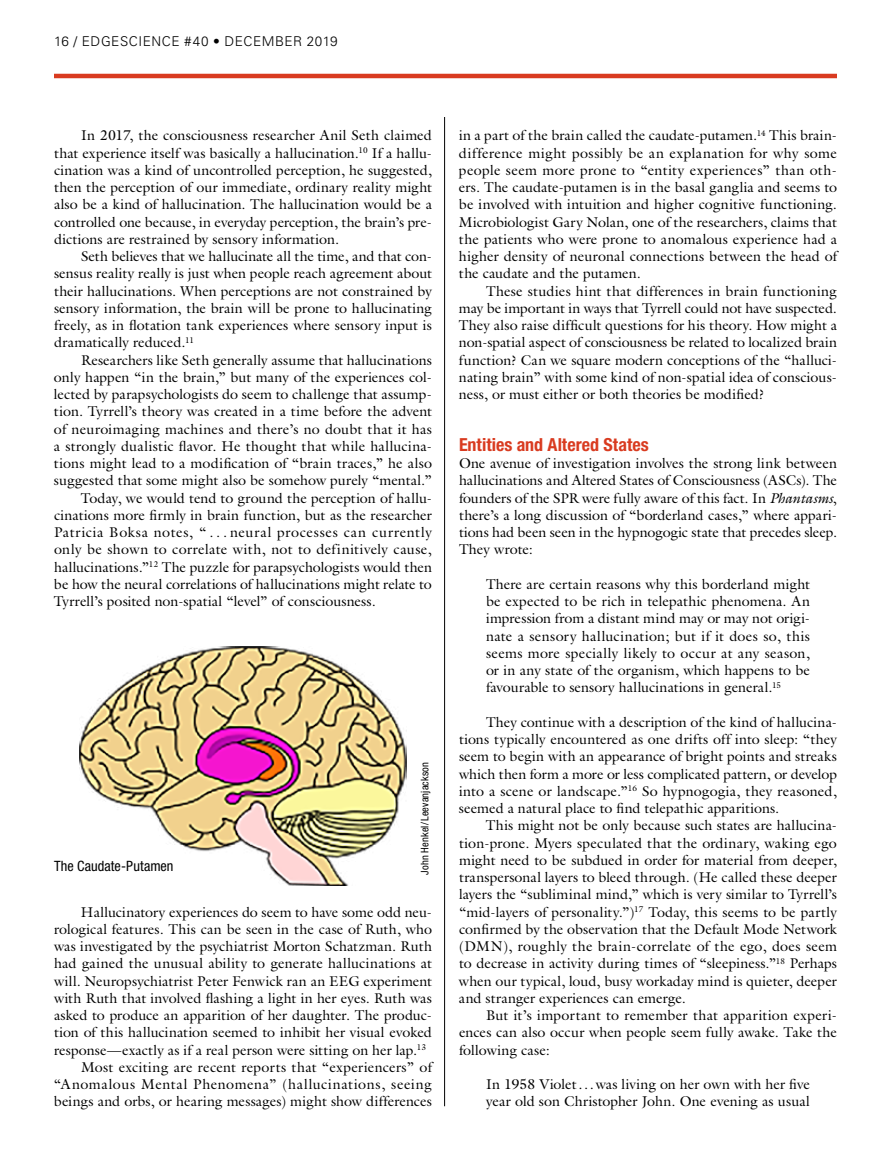
<style>
.page{position:relative;width:891px;height:1161px;background:#fff}
.page>*{position:absolute;margin:0;border:0;box-sizing:border-box;transform-origin:0 0}
.t1{font:700 condensed 18px "Helvetica Neue";color:#d93b20}
.t2{font:14.25px/17.2px "Galliard";letter-spacing:.005em;color:#000;text-align:justify}
.t3{font:14.25px "Galliard";letter-spacing:.045em;color:#000}
.t4{font:14.25px "Galliard";letter-spacing:.035em;color:#000}
.t5{font:condensed 14.25px "Helvetica Neue";color:#000}
.t6{font:300 13.5px "Univers";letter-spacing:.04em;color:#000}
.t7{font:condensed 10.5px "Helvetica Neue";letter-spacing:.01em;color:#000}
.s1{font-style:italic}
</style>
<div class="page">
<hr style="left:444px;top:117px;width:1px;height:989px;background:#000">
<hr style="left:54px;top:74px;width:783px;height:4px;background:#d93b20">
<img style="left:80px;top:646px;width:326px;height:239px">
<p class="t6" style="left:54px;top:33px;width:285px">16 / EDGESCIENCE #40 • DECEMBER 2019</p>
<p class="t2" style="left:54px;top:127px;width:380px;text-indent:27px">In 2017, the consciousness researcher Anil Seth claimed that experience itself was basically a hallucination.<sup>10</sup> If a hallu&shy;cination was a kind of uncontrolled perception, he suggested, then the perception of our immediate, ordinary reality might also be a kind of hallucination. The hallucination would be a controlled one because, in everyday perception, the brain’s pre&shy;dictions are restrained by sensory information.</p>
<p class="t2" style="left:54px;top:247px;width:380px;text-indent:27px">Seth believes that we hallucinate all the time, and that con&shy;sensus reality really is just when people reach agreement about their hallucinations. When perceptions are not constrained by sensory information, the brain will be prone to hallucinating freely, as in flotation tank experiences where sensory input is dramatically reduced.<sup>11</sup></p>
<p class="t2" style="left:81px;top:351px;width:353px">Researchers like Seth generally assume that hallucinations</p>
<p class="t2" style="left:54px;top:368px;width:379px">only happen “in the brain,” but many of the experiences col-</p>
<p class="t2" style="left:54px;top:385px;width:379px">lected by parapsychologists do seem to challenge that assump-</p>
<p class="t2" style="left:54px;top:403px;width:380px">tion. Tyrrell’s theory was created in a time before the advent</p>
<p class="t2" style="left:54px;top:420px;width:380px">of neuroimaging machines and there’s no doubt that it has</p>
<p class="t2" style="left:54px;top:437px;width:379px">a strongly dualistic flavor. He thought that while hallucina-</p>
<p class="t2" style="left:54px;top:454px;width:380px">tions might lead to a modification of “brain traces,” he also</p>
<p class="t2" style="left:54px;top:472px;width:379px">suggested that some might also be somehow purely “mental.”</p>
<p class="t2" style="left:81px;top:489px;width:353px">Today, we would tend to ground the perception of hallu-</p>
<p class="t2" style="left:54px;top:506px;width:379px">cinations more firmly in brain function, but as the researcher</p>
<p class="t3" style="left:54px;top:523px;width:379px">Patricia Boksa notes, “ . . . neural processes can currently</p>
<p class="t2" style="left:54px;top:541px;width:379px">only be shown to correlate with, not to definitively cause,</p>
<p class="t2" style="left:54px;top:558px;width:379px">hallucinations.”<sup>12</sup> The puzzle for parapsychologists would then</p>
<p class="t2" style="left:54px;top:575px;width:379px">be how the neural correlations of hallucinations might relate to</p>
<p class="t2" style="left:54px;top:592px;width:323px">Tyrrell’s posited non-spatial “level” of consciousness.</p>
<p class="t5" style="left:54px;top:857px;width:121px">The Caudate-Putamen</p>
<p class="t7" style="left:419px;top:875px;width:114px;rotate:-90deg">John Henkel/Leevanjackson</p>
<p class="t2" style="left:81px;top:903px;width:353px">Hallucinatory experiences do seem to have some odd neu-</p>
<p class="t2" style="left:54px;top:920px;width:379px">rological features. This can be seen in the case of Ruth, who</p>
<p class="t2" style="left:54px;top:937px;width:380px">was investigated by the psychiatrist Morton Schatzman. Ruth</p>
<p class="t2" style="left:54px;top:955px;width:379px">had gained the unusual ability to generate hallucinations at</p>
<p class="t2" style="left:54px;top:972px;width:380px">will. Neuropsychiatrist Peter Fenwick ran an EEG experiment</p>
<p class="t2" style="left:54px;top:989px;width:379px">with Ruth that involved flashing a light in her eyes. Ruth was</p>
<p class="t2" style="left:54px;top:1006px;width:379px">asked to produce an apparition of her daughter. The produc-</p>
<p class="t2" style="left:54px;top:1024px;width:379px">tion of this hallucination seemed to inhibit her visual evoked</p>
<p class="t2" style="left:54px;top:1041px;width:373px">response—exactly as if a real person were sitting on her lap.<sup>13</sup></p>
<p class="t2" style="left:81px;top:1058px;width:352px">Most exciting are recent reports that “experiencers” of</p>
<p class="t4" style="left:54px;top:1075px;width:380px">“Anomalous Mental Phenomena” (hallucinations, seeing</p>
<p class="t2" style="left:54px;top:1093px;width:379px">beings and orbs, or hearing messages) might show differences</p>
<p class="t2" style="left:459px;top:127px;width:380px">in a part of the brain called the caudate-putamen.<sup>14</sup> This brain&shy;difference might possibly be an explanation for why some people seem more prone to “entity experiences” than oth&shy;ers. The caudate-putamen is in the basal ganglia and seems to be involved with intuition and higher cognitive functioning.<br>Microbiologist Gary Nolan, one of the researchers, claims that the patients who were prone to anomalous experience had a higher density of neuronal connections between the head of the caudate and the putamen.</p>
<p class="t2" style="left:459px;top:282px;width:380px;text-indent:27px">These studies hint that differences in brain functioning may be important in ways that Tyrrell could not have suspected.<br>They also raise difficult questions for his theory. How might a non-spatial aspect of consciousness be related to localized brain function? Can we square modern conceptions of the “halluci&shy;nating brain” with some kind of non-spatial idea of conscious&shy;ness, or must either or both theories be modified?</p>
<p class="t1" style="left:459px;top:433px;width:191px">Entities and Altered States</p>
<p class="t2" style="left:459px;top:454px;width:380px">One avenue of investigation involves the strong link between hallucinations and Altered States of Consciousness (ASCs). The founders of the SPR were fully aware of this fact. In <span class="s1">Phantasms</span>, there’s a long discussion of “borderland cases,” where appari&shy;tions had been seen in the hypnogogic state that precedes sleep.<br>They wrote:</p>
<p class="t2" style="left:486px;top:575px;width:326px">There are certain reasons why this borderland might be expected to be rich in telepathic phenomena. An impression from a distant mind may or may not origi&shy;nate a sensory hallucination; but if it does so, this seems more specially likely to occur at any season, or in any state of the organism, which happens to be favourable to sensory hallucinations in general.<sup>15</sup></p>
<p class="t2" style="left:459px;top:713px;width:380px;text-indent:27px">They continue with a description of the kind of hallucina&shy;tions typically encountered as one drifts off into sleep: “they seem to begin with an appearance of bright points and streaks which then form a more or less complicated pattern, or develop into a scene or landscape.”<sup>16</sup> So hypnogogia, they reasoned, seemed a natural place to find telepathic apparitions.</p>
<p class="t2" style="left:459px;top:817px;width:380px;text-indent:27px">This might not be only because such states are hallucina&shy;tion-prone. Myers speculated that the ordinary, waking ego might need to be subdued in order for material from deeper, transpersonal layers to bleed through. (He called these deeper layers the “subliminal mind,” which is very similar to Tyrrell’s “mid-layers of personality.”)<sup>17</sup> Today, this seems to be partly confirmed by the observation that the Default Mode Network (DMN), roughly the brain-correlate of the ego, does seem to decrease in activity during times of “sleepiness.”<sup>18</sup> Perhaps when our typical, loud, busy workaday mind is quieter, deeper and stranger experiences can emerge.</p>
<p class="t2" style="left:459px;top:1006px;width:380px;text-indent:27px">But it’s important to remember that apparition experi&shy;ences can also occur when people seem fully awake. Take the following case:</p>
<p class="t2" style="left:486px;top:1075px;width:326px">In 1958 Violet...was living on her own with her five year old son Christopher John. One evening as usual</p>
</div>
